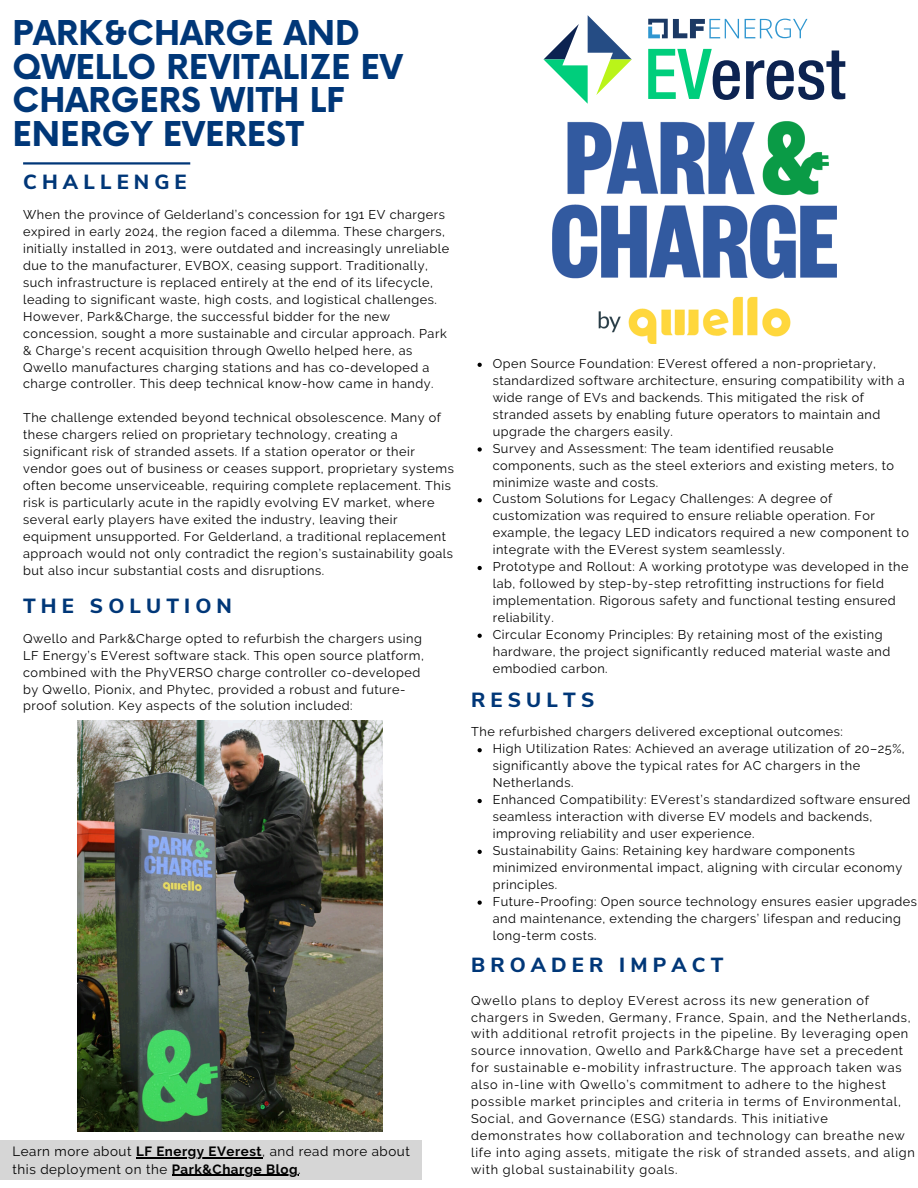
<style>
.page{position:relative;width:918px;height:1188px;background:#fff}
.page>*{position:absolute;margin:0;border:0;box-sizing:border-box;transform-origin:0 0}
.t1{font:700 33.3px/33.8px "Now";color:#003778}
.t2{font:800 20.4px "Nunito Sans";letter-spacing:.25em;color:#003778}
.t3{font:13.35px "Raleway";letter-spacing:.04em;color:#000}
.t4{font:12.75px/17px "Raleway";letter-spacing:.04em;color:#000}
.t5{font:12.75px/17px "Raleway";letter-spacing:.06em;color:#000}
.s1{font-weight:700}
</style>
<div class="page">
<hr style="left:23px;top:162px;width:167px;height:3px;background:#003778">
<svg style="left:544px;top:15px;width:88px;height:89px"></svg>
<svg style="left:648px;top:19px;width:91px;height:19px"></svg>
<svg style="left:745px;top:19px;width:62px;height:19px"></svg>
<svg style="left:648px;top:49px;width:92px;height:51px"></svg>
<svg style="left:746px;top:51px;width:99px;height:49px"></svg>
<img style="left:78px;top:720px;width:305px;height:412px">
<div style="left:0;top:1141px;width:421px;height:39px;background:#d6d6d6"></div>
<img style="left:553px;top:121px;width:283px;height:223px">
<svg style="left:478px;top:363px;width:4px;height:4px"></svg>
<svg style="left:478px;top:447px;width:4px;height:5px"></svg>
<svg style="left:478px;top:498px;width:4px;height:4px"></svg>
<svg style="left:478px;top:566px;width:4px;height:4px"></svg>
<svg style="left:478px;top:634px;width:4px;height:4px"></svg>
<hr style="left:136px;top:1157px;width:126px;height:1px;background:#000">
<hr style="left:172px;top:1175px;width:126px;height:1px;background:#000">
<svg style="left:478px;top:748px;width:4px;height:4px"></svg>
<svg style="left:478px;top:799px;width:4px;height:4px"></svg>
<svg style="left:478px;top:850px;width:4px;height:4px"></svg>
<svg style="left:478px;top:901px;width:4px;height:4px"></svg>
<p class="t1" style="left:13px;top:18px;width:392px">PARK&amp;CHARGE AND<br>QWELLO REVITALIZE EV<br>CHARGERS WITH LF<br>ENERGY EVEREST</p>
<p class="t2" style="left:23px;top:168px;width:165px">CHALLENGE</p>
<p class="t4" style="left:23px;top:206px;width:428px">When the province of Gelderland’s concession for 191 EV chargers expired in early 2024, the region faced a dilemma. These chargers, initially installed in 2013, were outdated and increasingly unreliable due to the manufacturer, EVBOX, ceasing support. Traditionally, such infrastructure is replaced entirely at the end of its lifecycle, leading to significant waste, high costs, and logistical challenges.<br>However, Park&amp;Charge, the successful bidder for the new concession, sought a more sustainable and circular approach. Park &amp; Charge's recent acquisition through Qwello helped here, as Qwello manufactures charging stations and has co-developed a charge controller. This deep technical know-how came in handy.</p>
<h2 class="t4" style="left:23px;top:409px;width:432px">The challenge extended beyond technical obsolescence. Many of these chargers relied on proprietary technology, creating a significant risk of stranded assets. If a station operator or their vendor goes out of business or ceases support, proprietary systems often become unserviceable, requiring complete replacement. This risk is particularly acute in the rapidly evolving EV market, where several early players have exited the industry, leaving their equipment unsupported. For Gelderland, a traditional replacement approach would not only contradict the region’s sustainability goals but also incur substantial costs and disruptions.</h2>
<p class="t2" style="left:23px;top:592px;width:210px">THE SOLUTION</p>
<p class="t4" style="left:23px;top:630px;width:402px">Qwello and Park&amp;Charge opted to refurbish the chargers using LF Energy’s EVerest software stack. This open source platform, combined with the PhyVERSO charge controller co-developed by Qwello, Pionix, and Phytec, provided a robust and future&shy;proof solution. Key aspects of the solution included:</p>
<p class="t3" style="left:13px;top:1143px;width:399px">Learn more about <span class="s1">LF Energy EVerest</span>, and read more about</p>
<h2 class="t3" style="left:13px;top:1161px;width:290px">this deployment on the <span class="s1">Park&amp;Charge Blog</span>.</h2>
<p class="t4" style="left:493px;top:355px;width:414px">Open Source Foundation: EVerest offered a non-proprietary, standardized software architecture, ensuring compatibility with a wide range of EVs and backends. This mitigated the risk of stranded assets by enabling future operators to maintain and upgrade the chargers easily.</p>
<p class="t4" style="left:493px;top:440px;width:403px">Survey and Assessment: The team identified reusable components, such as the steel exteriors and existing meters, to minimize waste and costs.</p>
<p class="t4" style="left:493px;top:490px;width:418px">Custom Solutions for Legacy Challenges: A degree of customization was required to ensure reliable operation. For example, the legacy LED indicators required a new component to integrate with the EVerest system seamlessly.</p>
<p class="t4" style="left:493px;top:558px;width:417px">Prototype and Rollout: A working prototype was developed in the lab, followed by step-by-step retrofitting instructions for field implementation. Rigorous safety and functional testing ensured reliability.</p>
<h2 class="t4" style="left:493px;top:626px;width:399px">Circular Economy Principles: By retaining most of the existing hardware, the project significantly reduced material waste and embodied carbon.</h2>
<h2 class="t2" style="left:471px;top:686px;width:125px">RESULTS</h2>
<p class="t4" style="left:471px;top:723px;width:373px">The refurbished chargers delivered exceptional outcomes:</p>
<p class="t4" style="left:493px;top:740px;width:414px">High Utilization Rates: Achieved an average utilization of 20–25%, significantly above the typical rates for AC chargers in the<br>Netherlands.</p>
<p class="t4" style="left:493px;top:791px;width:419px">Enhanced Compatibility: EVerest’s standardized software ensured seamless interaction with diverse EV models and backends, improving reliability and user experience.</p>
<p class="t4" style="left:493px;top:842px;width:411px">Sustainability Gains: Retaining key hardware components minimized environmental impact, aligning with circular economy principles.</p>
<p class="t4" style="left:493px;top:893px;width:426px">Future-Proofing: Open source technology ensures easier upgrades and maintenance, extending the chargers’ lifespan and reducing long-term costs.</p>
<p class="t2" style="left:471px;top:952px;width:254px">BROADER IMPACT</p>
<h1 class="t5" style="left:471px;top:992px;width:445px">Qwello plans to deploy EVerest across its new generation of chargers in Sweden, Germany, France, Spain, and the Netherlands, with additional retrofit projects in the pipeline. By leveraging open source innovation, Qwello and Park&amp;Charge have set a precedent for sustainable e-mobility infrastructure. The approach taken was also in-line with Qwello’s commitment to adhere to the highest possible market principles and criteria in terms of Environmental, Social, and Governance (ESG) standards. This initiative demonstrates how collaboration and technology can breathe new life into aging assets, mitigate the risk of stranded assets, and align with global sustainability goals.</h1>
</div>
